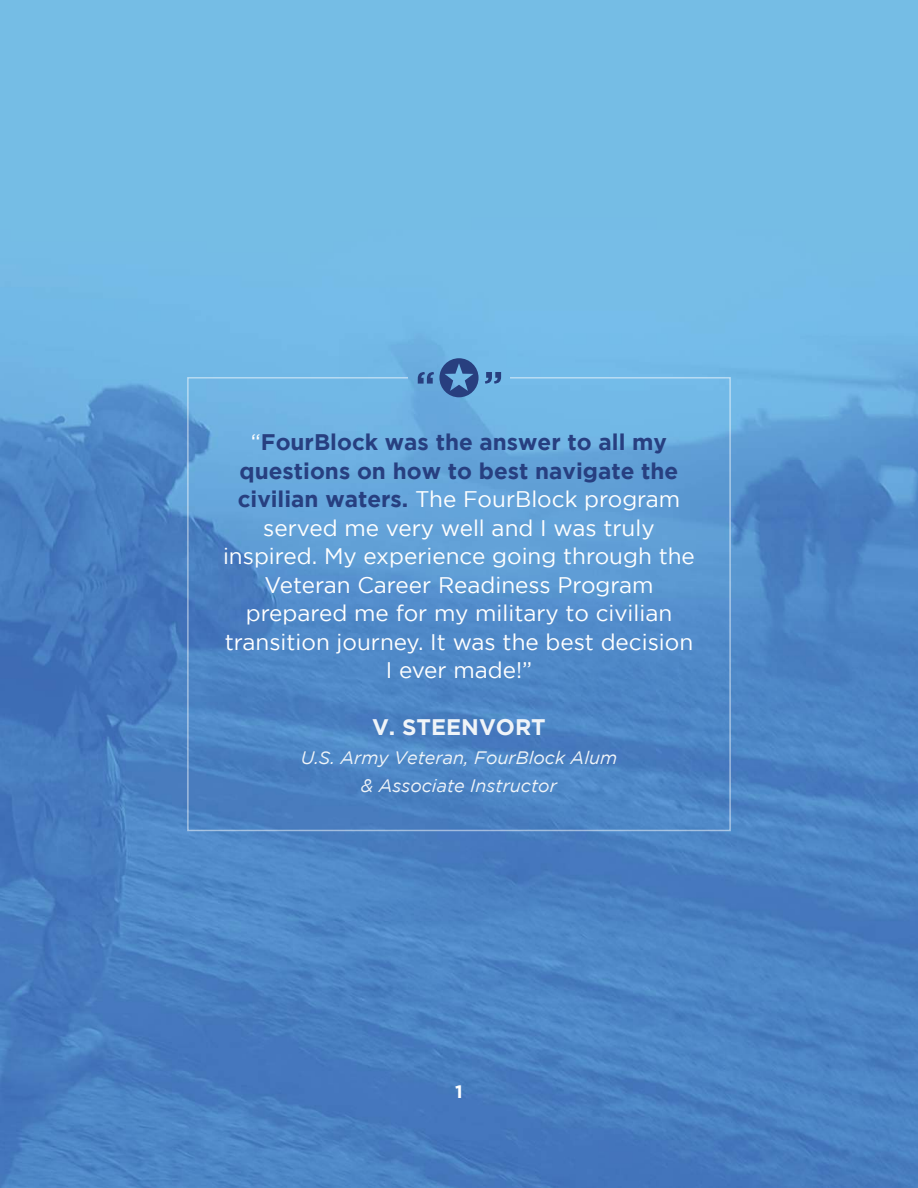
<style>
.page{position:relative;width:918px;height:1188px;background:#fff}
.page>*{position:absolute;margin:0;border:0;box-sizing:border-box;transform-origin:0 0}
.t1{font:22.5px/28.5px "Gotham";color:#fff;text-align:center}
.t2{font:700 22.5px "Gotham";color:#f0f4f8}
.t3{font:italic 18px/28.5px "Gotham";color:#f0f4f8;text-align:center}
.t4{font:700 18px "Gotham";color:#fff}
.s1{font-weight:700;color:#273f80}
</style>
<div class="page">
<img style="left:0;top:0;width:918px;height:1188px">
<svg style="left:187px;top:377px;width:544px;height:454px;background:#5995cf"></svg>
<svg style="left:418px;top:358px;width:61px;height:39px;background:#4e7eb6"></svg>
<svg style="left:485px;top:372px;width:16px;height:12px"></svg>
<p class="t1" style="left:223px;top:428px;width:473px">“<span class="s1">FourBlock was the answer to all my questions on how to best navigate the civilian waters.</span> The FourBlock program served me very well and I was truly inspired. My experience going through the Veteran Career Readiness Program prepared me for my military to civilian transition journey. It was the best decision I ever made!”</p>
<p class="t2" style="left:372px;top:714px;width:175px">V. STEENVORT</p>
<p class="t3" style="left:301px;top:743px;width:318px">U.S. Army Veteran, FourBlock Alum &amp; Associate Instructor</p>
<p class="t4" style="left:455px;top:1082px;width:9px">1</p>
</div>
